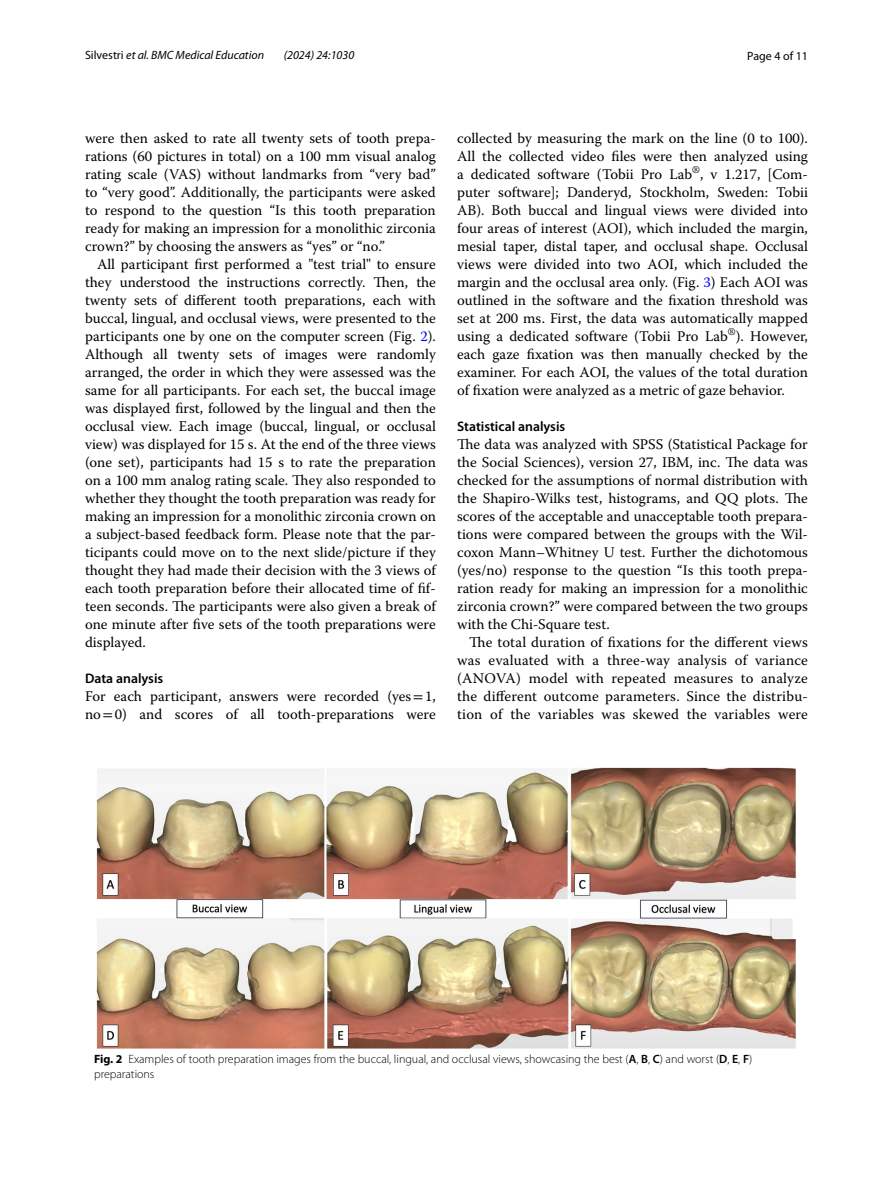
<style>
.page{position:relative;width:893px;height:1187px;background:#fff}
.page>*{position:absolute;margin:0;border:0;box-sizing:border-box;transform-origin:0 0}
.t1{font:14.7px/18px "Warnock Pro";color:#000;text-align:justify}
.t2{font:600 13.8px "Myriad Pro";color:#000}
.t3{font:300 12px/15px "Myriad Pro";color:#000}
.t4{font:italic 12px "Myriad Pro";color:#000}
.t5{font:12px "Myriad Pro";color:#000}
.s1{font-style:normal}
.s2{color:#00f}
.s3{font-family:"STIX"}
.s4{font-weight:700}
.s5{font-weight:600}
</style>
<div class="page">
<img style="left:96px;top:767px;width:700px;height:280px">
<p class="t4" style="left:85px;top:48px;width:181px"><span class="s1">Silvestri</span> et al. BMC Medical Education</p>
<p class="t4" style="left:284px;top:48px;width:72px">(2024) 24:1030</p>
<p class="t5" style="left:747px;top:48px;width:62px">Page 4 of 11</p>
<p class="t1" style="left:85px;top:128px;width:352px">were then asked to rate all twenty sets of tooth prepa&shy;rations (60 pictures in total) on a 100 mm visual analog rating scale (VAS) without landmarks from “very bad” to “very good”. Additionally, the participants were asked to respond to the question “Is this tooth preparation ready for making an impression for a monolithic zirconia crown?” by choosing the answers as “yes” or “no.”</p>
<p class="t1" style="left:85px;top:254px;width:352px;text-indent:12px">All participant first performed a "test trial" to ensure they understood the instructions correctly. Then, the twenty sets of different tooth preparations, each with buccal, lingual, and occlusal views, were presented to the participants one by one on the computer screen (Fig. <span class="s2">2</span>).<br>Although all twenty sets of images were randomly arranged, the order in which they were assessed was the same for all participants. For each set, the buccal image was displayed first, followed by the lingual and then the occlusal view. Each image (buccal, lingual, or occlusal view) was displayed for 15 s. At the end of the three views (one set), participants had 15 s to rate the preparation on a 100 mm analog rating scale. They also responded to whether they thought the tooth preparation was ready for making an impression for a monolithic zirconia crown on a subject-based feedback form. Please note that the par&shy;ticipants could move on to the next slide/picture if they thought they had made their decision with the 3 views of each tooth preparation before their allocated time of fif&shy;teen seconds. The participants were also given a break of one minute after five sets of the tooth preparations were displayed.</p>
<p class="t2" style="left:85px;top:669px;width:80px">Data analysis</p>
<p class="t1" style="left:85px;top:686px;width:352px">For each participant, answers were recorded (yes<span class="s3">=</span>1, no<span class="s3">=</span>0) and scores of all tooth-preparations were</p>
<p class="t1" style="left:457px;top:128px;width:352px">collected by measuring the mark on the line (0 to 100).<br>All the collected video files were then analyzed using a dedicated software (Tobii Pro Lab<sup>®</sup>, v 1.217, [Com&shy;puter software]; Danderyd, Stockholm, Sweden: Tobii AB). Both buccal and lingual views were divided into four areas of interest (AOI), which included the margin, mesial taper, distal taper, and occlusal shape. Occlusal views were divided into two AOI, which included the margin and the occlusal area only. (Fig. <span class="s2">3</span>) Each AOI was outlined in the software and the fixation threshold was set at 200 ms. First, the data was automatically mapped using a dedicated software (Tobii Pro Lab<sup>®</sup>). However, each gaze fixation was then manually checked by the examiner. For each AOI, the values of the total duration of fixation were analyzed as a metric of gaze behavior.</p>
<p class="t2" style="left:457px;top:417px;width:110px">Statistical analysis</p>
<p class="t1" style="left:457px;top:434px;width:352px">The data was analyzed with SPSS (Statistical Package for the Social Sciences), version 27, IBM, inc. The data was checked for the assumptions of normal distribution with the Shapiro-Wilks test, histograms, and QQ plots. The scores of the acceptable and unacceptable tooth prepara&shy;tions were compared between the groups with the Wil&shy;coxon Mann–Whitney U test. Further the dichotomous (yes/no) response to the question “Is this tooth prepa&shy;ration ready for making an impression for a monolithic zirconia crown?” were compared between the two groups with the Chi-Square test.</p>
<p class="t1" style="left:457px;top:632px;width:352px;text-indent:12px">The total duration of fixations for the different views was evaluated with a three-way analysis of variance (ANOVA) model with repeated measures to analyze the different outcome parameters. Since the distribu&shy;tion of the variables was skewed the variables were</p>
<p class="t3" style="left:94px;top:1051px;width:660px"><span class="s4">Fig. 2</span> Examples of tooth preparation images from the buccal, lingual, and occlusal views, showcasing the best (<span class="s5">A</span>, <span class="s5">B</span>, <span class="s5">C</span>) and worst (<span class="s5">D</span>, <span class="s5">E</span>, <span class="s5">F</span>) preparations</p>
</div>
